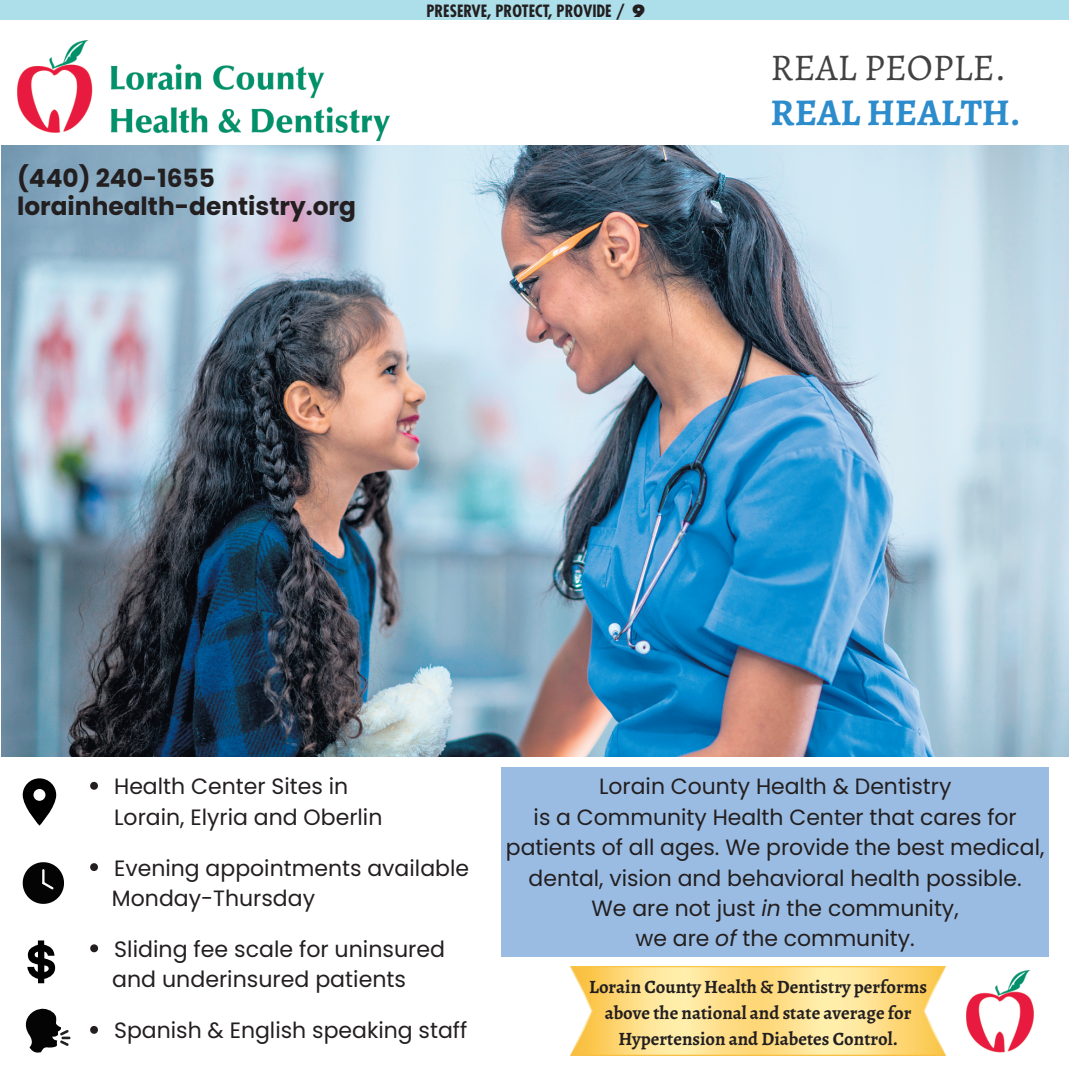
<style>
.page{position:relative;width:1069px;height:1069px;background:#fff}
.page>*{position:absolute;margin:0;border:0;box-sizing:border-box;transform-origin:0 0}
.t1{font:700 37.8px "Alegreya";color:#2d8ccb}
.t2{font:37.8px "Alegreya";color:#424242}
.t3{font:700 25.05px/28.2px "Poppins";color:#231f20}
.t4{font:22.35px/30.6px "Poppins";color:#231f20}
.t5{font:22.2px/30.5px "Poppins";color:#231f20}
.t6{font:22.05px/30.5px "Poppins";color:#231f20;text-align:center}
.t7{font:700 18.75px/26.1px "Alegreya";color:#231f20;text-align:center}
.t8{font:700 condensed 16.5px "Futura";color:#231f20}
.s1{font-weight:800;font-stretch:normal}
.s2{font-style:italic}
</style>
<div class="page">
<div style="left:0;top:0;width:1068px;height:20px;background:#addfea"></div>
<img style="left:1px;top:145px;width:1067px;height:611px">
<img style="left:17px;top:40px;width:373px;height:100px">
<div style="left:501px;top:767px;width:547px;height:189px;background:#9abce3"></div>
<svg style="left:25px;top:1008px;width:45px;height:45px"></svg>
<svg style="left:27px;top:940px;width:28px;height:42px"></svg>
<svg style="left:23px;top:778px;width:33px;height:47px"></svg>
<svg style="left:23px;top:862px;width:41px;height:41px"></svg>
<img style="left:570px;top:966px;width:375px;height:89px">
<img style="left:966px;top:970px;width:67px;height:81px">
<svg style="left:90px;top:1026px;width:8px;height:7px"></svg>
<svg style="left:90px;top:944px;width:8px;height:8px"></svg>
<svg style="left:90px;top:863px;width:8px;height:7px"></svg>
<svg style="left:90px;top:781px;width:8px;height:8px"></svg>
<p class="t3" style="left:17px;top:164px;width:340px">(440) 240-1655 lorainhealth-dentistry.org</p>
<p class="t8" style="left:426px;top:1px;width:220px">PRESERVE, PROTECT, PROVIDE / <span class="s1">9</span></p>
<h1 class="t2" style="left:770px;top:44px;width:237px">REAL PEOPLE.</h1>
<h1 class="t1" style="left:770px;top:87px;width:251px">REAL HEALTH.</h1>
<p class="t5" style="left:114px;top:771px;width:270px">Health Center Sites in<br>Lorain, Elyria and Oberlin</p>
<p class="t5" style="left:112px;top:852px;width:358px">Evening appointments available<br>Monday-Thursday</p>
<p class="t4" style="left:112px;top:933px;width:334px">Sliding fee scale for uninsured and underinsured patients</p>
<p class="t5" style="left:114px;top:1015px;width:354px">Spanish &amp; English speaking staff</p>
<p class="t6" style="left:506px;top:771px;width:540px">Lorain County Health &amp; Dentistry<br>is a Community Health Center that cares for patients of all ages. We provide the best medical, dental, vision and behavioral health possible.<br>We are not just <span class="s2">in</span> the community,<br>we are <span class="s2">of</span> the community.</p>
<p class="t7" style="left:589px;top:973px;width:339px">Lorain County Health &amp; Dentistry performs above the national and state average for<br>Hypertension and Diabetes Control.</p>
</div>
